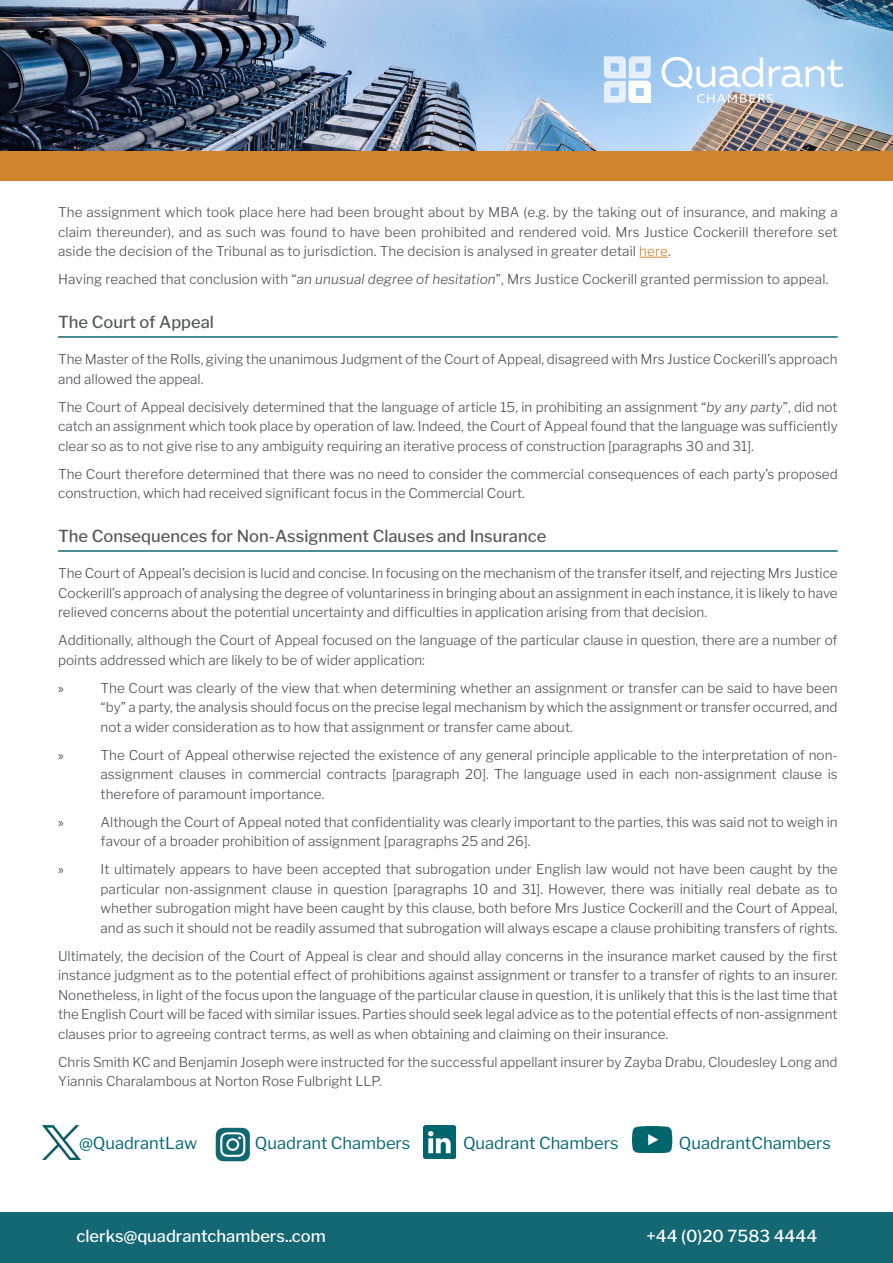
<style>
.page{position:relative;width:893px;height:1263px;background:#fff}
.page>*{position:absolute;margin:0;border:0;box-sizing:border-box;transform-origin:0 0}
.Sub_Head{font:500 16.5px "Libre Franklin";color:#57585a}
.t1{font:16.5px "Libre Franklin";color:#036775}
.t2{font:500 16.5px "Libre Franklin";color:#fff}
.Body{font:300 13.5px/19.5px "Libre Franklin";color:#4d4e56;text-align:justify}
.t3{font:13.5px "Myriad Pro";color:#4d4e56}
.s1{color:#d0842e}
.s2{font-style:italic}
</style>
<div class="page">
<div style="left:0;top:1212px;width:893px;height:51px;background:#146873"></div>
<img style="left:0;top:0;width:893px;height:151px">
<div style="left:0;top:151px;width:893px;height:30px;background:#d0842e"></div>
<svg style="left:604px;top:56px;width:47px;height:47px"></svg>
<svg style="left:661px;top:56px;width:182px;height:47px"></svg>
<svg style="left:639px;top:257px;width:29px;height:1px"></svg>
<hr style="left:58px;top:336px;width:780px;height:2px;background:#146873">
<hr style="left:58px;top:550px;width:780px;height:2px;background:#146873">
<img style="left:42px;top:1126px;width:39px;height:33px">
<img style="left:423px;top:1126px;width:32px;height:32px">
<img style="left:215px;top:1127px;width:35px;height:35px">
<img style="left:633px;top:1126px;width:40px;height:26px">
<p class="Body" style="left:58px;top:202px;width:781px">The assignment which took place here had been brought about by MBA (e.g. by the taking out of insurance, and making a claim thereunder), and as such was found to have been prohibited and rendered void. Mrs Justice Cockerill therefore set aside the decision of the Tribunal as to jurisdiction. The decision is analysed in greater detail <span class="s1">here</span>.</p>
<p class="Body" style="left:58px;top:269px;width:772px">Having reached that conclusion with “<span class="s2">an unusual degree of hesitation</span>”, Mrs Justice Cockerill granted permission to appeal.</p>
<p class="Sub_Head" style="left:58px;top:312px;width:157px">The Court of Appeal</p>
<p class="Body" style="left:58px;top:350px;width:781px">The Master of the Rolls, giving the unanimous Judgment of the Court of Appeal, disagreed with Mrs Justice Cockerill’s approach and allowed the appeal.</p>
<p class="Body" style="left:58px;top:397px;width:781px">The Court of Appeal decisively determined that the language of article 15, in prohibiting an assignment “<span class="s2">by any party</span>”, did not catch an assignment which took place by operation of law. Indeed, the Court of Appeal found that the language was sufficiently clear so as to not give rise to any ambiguity requiring an iterative process of construction [paragraphs 30 and 31].</p>
<p class="Body" style="left:58px;top:464px;width:781px">The Court therefore determined that there was no need to consider the commercial consequences of each party’s proposed construction, which had received significant focus in the Commercial Court.</p>
<p class="Sub_Head" style="left:58px;top:526px;width:490px">The Consequences for Non-Assignment Clauses and Insurance</p>
<p class="Body" style="left:58px;top:564px;width:781px">The Court of Appeal’s decision is lucid and concise. In focusing on the mechanism of the transfer itself, and rejecting Mrs Justice Cockerill’s approach of analysing the degree of voluntariness in bringing about an assignment in each instance, it is likely to have relieved concerns about the potential uncertainty and difficulties in application arising from that decision.</p>
<p class="Body" style="left:58px;top:631px;width:781px">Additionally, although the Court of Appeal focused on the language of the particular clause in question, there are a number of points addressed which are likely to be of wider application:</p>
<p class="t3" style="left:58px;top:680px;width:7px">»</p>
<p class="Body" style="left:101px;top:678px;width:739px">The Court was clearly of the view that when determining whether an assignment or transfer can be said to have been “by” a party, the analysis should focus on the precise legal mechanism by which the assignment or transfer occurred, and not a wider consideration as to how that assignment or transfer came about.</p>
<p class="t3" style="left:58px;top:747px;width:7px">»</p>
<p class="Body" style="left:101px;top:745px;width:739px">The Court of Appeal otherwise rejected the existence of any general principle applicable to the interpretation of non&shy;assignment clauses in commercial contracts [paragraph 20]. The language used in each non-assignment clause is therefore of paramount importance.</p>
<p class="t3" style="left:58px;top:814px;width:7px">»</p>
<p class="Body" style="left:101px;top:812px;width:739px">Although the Court of Appeal noted that confidentiality was clearly important to the parties, this was said not to weigh in favour of a broader prohibition of assignment [paragraphs 25 and 26].</p>
<p class="t3" style="left:58px;top:861px;width:7px">»</p>
<p class="Body" style="left:101px;top:860px;width:739px">It ultimately appears to have been accepted that subrogation under English law would not have been caught by the particular non-assignment clause in question [paragraphs 10 and 31]. However, there was initially real debate as to whether subrogation might have been caught by this clause, both before Mrs Justice Cockerill and the Court of Appeal, and as such it should not be readily assumed that subrogation will always escape a clause prohibiting transfers of rights.</p>
<p class="Body" style="left:58px;top:946px;width:781px">Ultimately, the decision of the Court of Appeal is clear and should allay concerns in the insurance market caused by the first instance judgment as to the potential effect of prohibitions against assignment or transfer to a transfer of rights to an insurer.<br>Nonetheless, in light of the focus upon the language of the particular clause in question, it is unlikely that this is the last time that the English Court will be faced with similar issues. Parties should seek legal advice as to the potential effects of non-assignment clauses prior to agreeing contract terms, as well as when obtaining and claiming on their insurance.</p>
<p class="Body" style="left:58px;top:1052px;width:781px">Chris Smith KC and Benjamin Joseph were instructed for the successful appellant insurer by Zayba Drabu, Cloudesley Long and<br>Yiannis Charalambous at Norton Rose Fulbright LLP.</p>
<p class="t1" style="left:79px;top:1132px;width:120px">@QuadrantLaw</p>
<p class="t1" style="left:255px;top:1132px;width:157px">Quadrant Chambers</p>
<p class="t1" style="left:463px;top:1132px;width:157px">Quadrant Chambers</p>
<p class="t1" style="left:679px;top:1132px;width:153px">QuadrantChambers</p>
<p class="t2" style="left:77px;top:1226px;width:251px">clerks@quadrantchambers..com</p>
<p class="t2" style="left:647px;top:1226px;width:172px">+44 (0)20 7583 4444</p>
</div>
